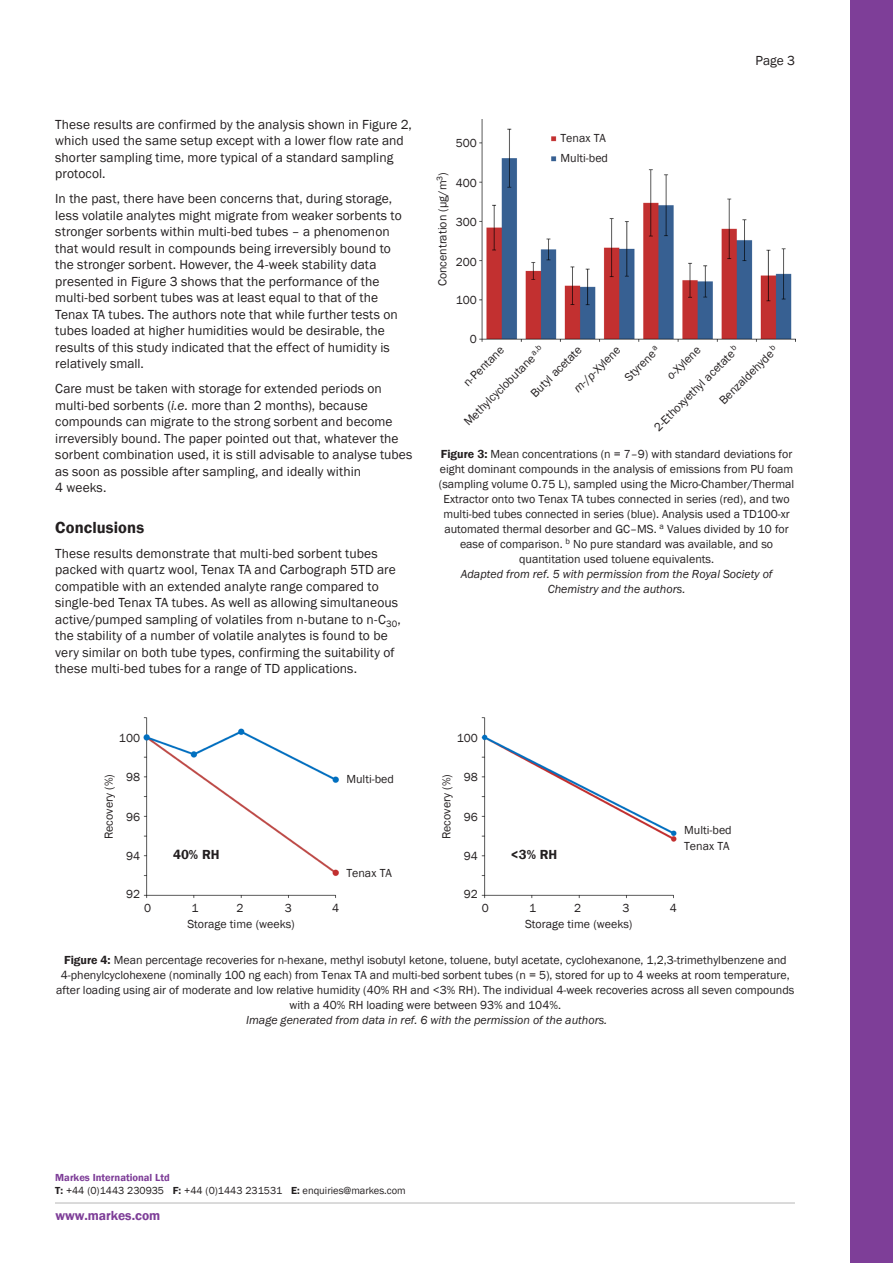
<style>
.page{position:relative;width:893px;height:1263px;background:#fff}
.page>*{position:absolute;margin:0;border:0;box-sizing:border-box;transform-origin:0 0}
.Header_1{font:600 16.5px "Franklin Gothic";letter-spacing:.005em;color:#231f20}
.Body{font:13.5px/16.5px "Franklin Gothic";letter-spacing:.005em;color:#231f20}
.t1{font:600 13.5px "Franklin Gothic";color:#7e3e98}
.t2{font:600 13.5px "Franklin Gothic";color:#231f20}
.Figure_label_-_right{font:12px/15px "Franklin Gothic";color:#231f20;text-align:center}
.Figure_label_-_centr{font:12px "Franklin Gothic";color:#231f20}
.Figure_label_-_left{font:12px "Franklin Gothic";color:#231f20}
.t3{font:10.5px/13.6px "Franklin Gothic";color:#231f20}
.s1{font-style:italic}
.s2{font-weight:600}
.s3{font-weight:600;color:#7e3e98}
</style>
<div class="page">
<div style="left:850px;top:0;width:43px;height:1263px;background:#7e3e98"></div>
<img style="left:479px;top:119px;width:316px;height:223px">
<img style="left:143px;top:718px;width:196px;height:180px">
<img style="left:481px;top:718px;width:196px;height:181px">
<p class="Body" style="left:755px;top:52px;width:41px">Page 3</p>
<p class="Body" style="left:55px;top:116px;width:358px">These results are confirmed by the analysis shown in Figure 2, which used the same setup except with a lower flow rate and shorter sampling time, more typical of a standard sampling protocol.</p>
<p class="Body" style="left:55px;top:191px;width:348px">In the past, there have been concerns that, during storage, less volatile analytes might migrate from weaker sorbents to stronger sorbents within multi-bed tubes – a phenomenon that would result in compounds being irreversibly bound to the stronger sorbent. However, the 4-week stability data presented in Figure 3 shows that the performance of the multi-bed sorbent tubes was at least equal to that of the Tenax TA tubes. The authors note that while further tests on tubes loaded at higher humidities would be desirable, the results of this study indicated that the effect of humidity is relatively small.</p>
<p class="Body" style="left:55px;top:381px;width:359px">Care must be taken with storage for extended periods on multi-bed sorbents (<span class="s1">i.e.</span> more than 2 months), because compounds can migrate to the strong sorbent and become irreversibly bound. The paper pointed out that, whatever the sorbent combination used, it is still advisable to analyse tubes as soon as possible after sampling, and ideally within<br>4 weeks.</p>
<p class="Header_1" style="left:55px;top:517px;width:90px">Conclusions</p>
<p class="Body" style="left:55px;top:545px;width:347px">These results demonstrate that multi-bed sorbent tubes packed with quartz wool, Tenax TA and Carbograph 5TD are compatible with an extended analyte range compared to single-bed Tenax TA tubes. As well as allowing simultaneous active/pumped sampling of volatiles from n-butane to n-C<sub>30</sub>, the stability of a number of volatile analytes is found to be very similar on both tube types, confirming the suitability of these multi-bed tubes for a range of TD applications.</p>
<p class="Figure_label_-_right" style="left:456px;top:136px;width:23px">500</p>
<p class="Figure_label_-_centr" style="left:435px;top:286px;width:115px;rotate:-90deg">Concentration (µg/m<sup>3</sup>)</p>
<p class="Figure_label_-_right" style="left:456px;top:176px;width:23px">400</p>
<p class="Figure_label_-_right" style="left:456px;top:215px;width:23px">300</p>
<p class="Figure_label_-_right" style="left:456px;top:254px;width:23px">200</p>
<p class="Figure_label_-_right" style="left:456px;top:293px;width:23px">100</p>
<p class="Figure_label_-_left" style="left:560px;top:131px;width:47px">Tenax TA</p>
<p class="Figure_label_-_left" style="left:560px;top:151px;width:49px">Multi-bed</p>
<p class="Figure_label_-_right" style="left:470px;top:332px;width:9px">0</p>
<p class="Figure_label_-_right" style="left:461px;top:418px;width:109px;rotate:-45deg">Methylcyclobutane <sup>a,b</sup></p>
<p class="Figure_label_-_right" style="left:651px;top:424px;width:116px;rotate:-45deg">2-Ethoxyethyl acetate <sup>b</sup></p>
<p class="Figure_label_-_right" style="left:716px;top:397px;width:79px;rotate:-45deg">Benzaldehyde <sup>b</sup></p>
<p class="Figure_label_-_right" style="left:570px;top:385px;width:62px;rotate:-45deg"><span class="s1">m</span>-/<span class="s1">p</span>-Xylene</p>
<p class="Figure_label_-_right" style="left:622px;top:374px;width:46px;rotate:-45deg">Styrene <sup>a</sup></p>
<p class="Figure_label_-_right" style="left:664px;top:372px;width:44px;rotate:-45deg"><span class="s1">o</span>-Xylene</p>
<p class="Figure_label_-_right" style="left:528px;top:390px;width:68px;rotate:-45deg">Butyl acetate</p>
<p class="Figure_label_-_right" style="left:460px;top:379px;width:53px;rotate:-45deg">n-Pentane</p>
<p class="Figure_label_-_right" style="left:439px;top:447px;width:357px"><span class="s2">Figure 3:</span> Mean concentrations (n = 7–9) with standard deviations for eight dominant compounds in the analysis of emissions from PU foam (sampling volume 0.75 L), sampled using the Micro-Chamber/Thermal Extractor onto two Tenax TA tubes connected in series (red), and two multi-bed tubes connected in series (blue). Analysis used a TD100-xr automated thermal desorber and GC–MS. <sup>a</sup> Values divided by 10 for ease of comparison. <sup>b</sup> No pure standard was available, and so quantitation used toluene equivalents.<br><span class="s1">Adapted from ref. 5 with permission from the Royal Society of Chemistry and the authors.</span></p>
<p class="Figure_label_-_right" style="left:119px;top:730px;width:23px">100</p>
<p class="Figure_label_-_right" style="left:457px;top:730px;width:23px">100</p>
<p class="Figure_label_-_centr" style="left:101px;top:839px;width:66px;rotate:-90deg">Recovery (%)</p>
<p class="Figure_label_-_right" style="left:126px;top:769px;width:16px">98</p>
<p class="Figure_label_-_right" style="left:126px;top:809px;width:16px">96</p>
<p class="Figure_label_-_right" style="left:126px;top:849px;width:16px">94</p>
<p class="t2" style="left:173px;top:846px;width:48px">40% RH</p>
<p class="Figure_label_-_left" style="left:346px;top:771px;width:49px">Multi-bed</p>
<p class="Figure_label_-_centr" style="left:439px;top:839px;width:66px;rotate:-90deg">Recovery (%)</p>
<p class="Figure_label_-_right" style="left:464px;top:769px;width:16px">98</p>
<p class="Figure_label_-_right" style="left:464px;top:809px;width:16px">96</p>
<p class="Figure_label_-_right" style="left:464px;top:849px;width:16px">94</p>
<p class="t2" style="left:511px;top:846px;width:48px">&lt;3% RH</p>
<p class="Figure_label_-_left" style="left:684px;top:822px;width:49px">Multi-bed</p>
<p class="Figure_label_-_left" style="left:684px;top:838px;width:47px">Tenax TA</p>
<p class="Figure_label_-_left" style="left:346px;top:865px;width:47px">Tenax TA</p>
<p class="Figure_label_-_right" style="left:126px;top:887px;width:16px">92</p>
<p class="Figure_label_-_right" style="left:464px;top:887px;width:16px">92</p>
<p class="Figure_label_-_centr" style="left:144px;top:900px;width:9px">0</p>
<p class="Figure_label_-_centr" style="left:236px;top:900px;width:9px">2</p>
<p class="Figure_label_-_centr" style="left:285px;top:900px;width:9px">3</p>
<p class="Figure_label_-_centr" style="left:332px;top:900px;width:9px">4</p>
<p class="Figure_label_-_centr" style="left:191px;top:900px;width:9px">1</p>
<p class="Figure_label_-_centr" style="left:482px;top:900px;width:9px">0</p>
<p class="Figure_label_-_centr" style="left:574px;top:900px;width:9px">2</p>
<p class="Figure_label_-_centr" style="left:622px;top:900px;width:9px">3</p>
<p class="Figure_label_-_centr" style="left:670px;top:900px;width:9px">4</p>
<p class="Figure_label_-_centr" style="left:529px;top:900px;width:9px">1</p>
<p class="Figure_label_-_centr" style="left:187px;top:917px;width:109px">Storage time (weeks)</p>
<p class="Figure_label_-_centr" style="left:525px;top:917px;width:109px">Storage time (weeks)</p>
<p class="Figure_label_-_right" style="left:56px;top:952px;width:740px"><span class="s2">Figure 4:</span> Mean percentage recoveries for n-hexane, methyl isobutyl ketone, toluene, butyl acetate, cyclohexanone, 1,2,3-trimethylbenzene and 4-phenylcyclohexene (nominally 100 ng each) from Tenax TA and multi-bed sorbent tubes (n = 5), stored for up to 4 weeks at room temperature, after loading using air of moderate and low relative humidity (40% RH and &lt;3% RH). The individual 4-week recoveries across all seven compounds with a 40% RH loading were between 93% and 104%.<br><span class="s1">Image generated from data in ref. 6 with the permission of the authors.</span></p>
<p class="t3" style="left:55px;top:1170px;width:352px"><span class="s3">Markes International Ltd<br></span><span class="s2">T:</span> +44 (0)1443 230935 <span class="s2">F:</span> +44 (0)1443 231531 <span class="s2">E:</span> enquiries@markes.com</p>
<p class="t1" style="left:56px;top:1207px;width:106px">www.markes.com</p>
</div>
